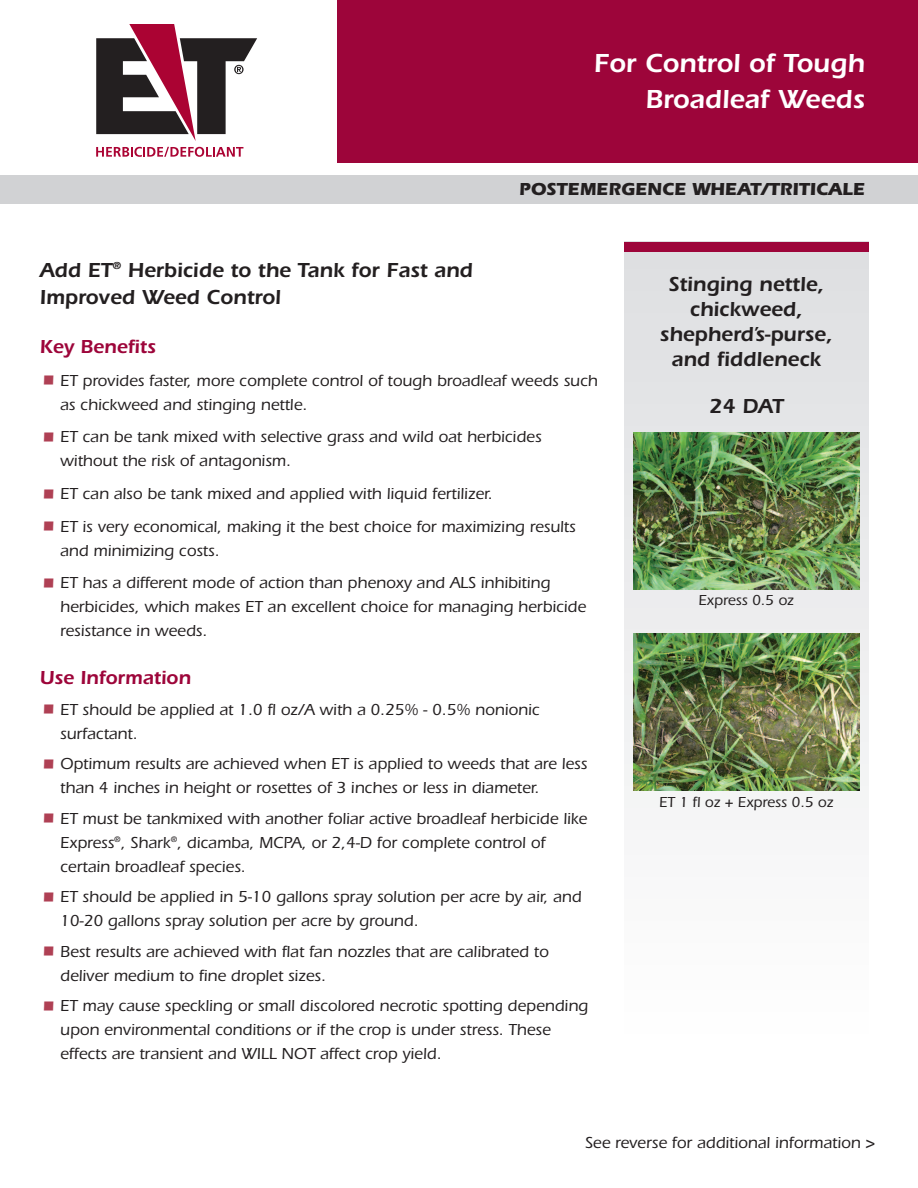
<style>
.page{position:relative;width:918px;height:1188px;background:#fff}
.page>*{position:absolute;margin:0;border:0;box-sizing:border-box;transform-origin:0 0}
.t1{font:600 27px/36px "Itc Eras";color:#fff;text-align:right}
.t2{font:600 21px/25.2px "Itc Eras";color:#231f20}
.t3{font:600 19.5px "Itc Eras";color:#9d053a}
.t4{font:700 18px "Itc Eras";color:#231f20}
.t5{font:500 16.5px/24px "Itc Eras";color:#231f20}
.t6{font:500 15px "Itc Eras";color:#231f20}
.s1{font-size:30px;color:#af4054}
</style>
<div class="page">
<div style="left:624px;top:242px;width:245px;height:796px;background:linear-gradient(to bottom,#dcdee0,#fefefe)"></div>
<div style="left:624px;top:242px;width:245px;height:10px;background:#9d053a"></div>
<svg style="left:96px;top:147px;width:147px;height:10px"></svg>
<svg style="left:96px;top:24px;width:161px;height:117px"></svg>
<div style="left:338px;top:0;width:580px;height:163px;background:#9d053a"></div>
<div style="left:0;top:176px;width:918px;height:28px;background:#d1d2d4"></div>
<img style="left:634px;top:433px;width:225px;height:156px">
<img style="left:634px;top:634px;width:225px;height:156px">
<h1 class="t1" style="left:594px;top:48px;width:272px">For Control of Tough<br>Broadleaf Weeds</h1>
<p class="t4" style="left:519px;top:182px;width:347px">POSTEMERGENCE WHEAT/TRITICALE</p>
<p class="t2" style="left:40px;top:258px;width:435px;line-height:27px">Add ET<sup>®</sup> Herbicide to the Tank for Fast and<br>Improved Weed Control</p>
<p class="t3" style="left:40px;top:340px;width:117px">Key Benefits</p>
<p class="t5" style="left:60px;top:370px;width:539px;text-indent:-20px"><span class="s1">•</span> ET provides faster, more complete control of tough broadleaf weeds such as chickweed and stinging nettle.</p>
<p class="t5" style="left:60px;top:427px;width:483px;text-indent:-20px"><span class="s1">•</span> ET can be tank mixed with selective grass and wild oat herbicides without the risk of antagonism.</p>
<p class="t5" style="left:40px;top:483px;width:454px"><span class="s1">•</span> ET can also be tank mixed and applied with liquid fertilizer.</p>
<p class="t5" style="left:60px;top:516px;width:517px;text-indent:-20px"><span class="s1">•</span> ET is very economical, making it the best choice for maximizing results and minimizing costs.</p>
<p class="t5" style="left:60px;top:573px;width:528px;text-indent:-20px"><span class="s1">•</span> ET has a different mode of action than phenoxy and ALS inhibiting herbicides, which makes ET an excellent choice for managing herbicide resistance in weeds.</p>
<p class="t3" style="left:40px;top:671px;width:152px">Use Information</p>
<p class="t5" style="left:60px;top:699px;width:481px;text-indent:-20px"><span class="s1">•</span> ET should be applied at 1.0 fl oz/A with a 0.25% - 0.5% nonionic surfactant.</p>
<p class="t5" style="left:60px;top:754px;width:529px;text-indent:-20px"><span class="s1">•</span> Optimum results are achieved when ET is applied to weeds that are less than 4 inches in height or rosettes of 3 inches or less in diameter.</p>
<p class="t5" style="left:60px;top:808px;width:529px;text-indent:-20px"><span class="s1">•</span> ET must be tankmixed with another foliar active broadleaf herbicide like<br>Express<sup>®</sup>, Shark<sup>®</sup>, dicamba, MCPA, or 2,4-D for complete control of certain broadleaf species.</p>
<p class="t5" style="left:60px;top:886px;width:523px;text-indent:-20px"><span class="s1">•</span> ET should be applied in 5-10 gallons spray solution per acre by air, and<br>10-20 gallons spray solution per acre by ground.</p>
<p class="t5" style="left:60px;top:941px;width:490px;text-indent:-20px"><span class="s1">•</span> Best results are achieved with flat fan nozzles that are calibrated to deliver medium to fine droplet sizes.</p>
<p class="t5" style="left:60px;top:995px;width:530px;text-indent:-20px"><span class="s1">•</span> ET may cause speckling or small discolored necrotic spotting depending upon environmental conditions or if the crop is under stress. These effects are transient and WILL NOT affect crop yield.</p>
<p class="t2" style="left:660px;top:274px;width:174px;text-align:center">Stinging nettle, chickweed, shepherd’s-purse, and fiddleneck</p>
<p class="t2" style="left:709px;top:396px;width:76px">24 DAT</p>
<p class="t6" style="left:699px;top:595px;width:97px">Express 0.5 oz</p>
<p class="t6" style="left:659px;top:797px;width:176px">ET 1 fl oz + Express 0.5 oz</p>
<p class="t5" style="left:585px;top:1132px;width:292px">See reverse for additional information &gt;</p>
</div>
